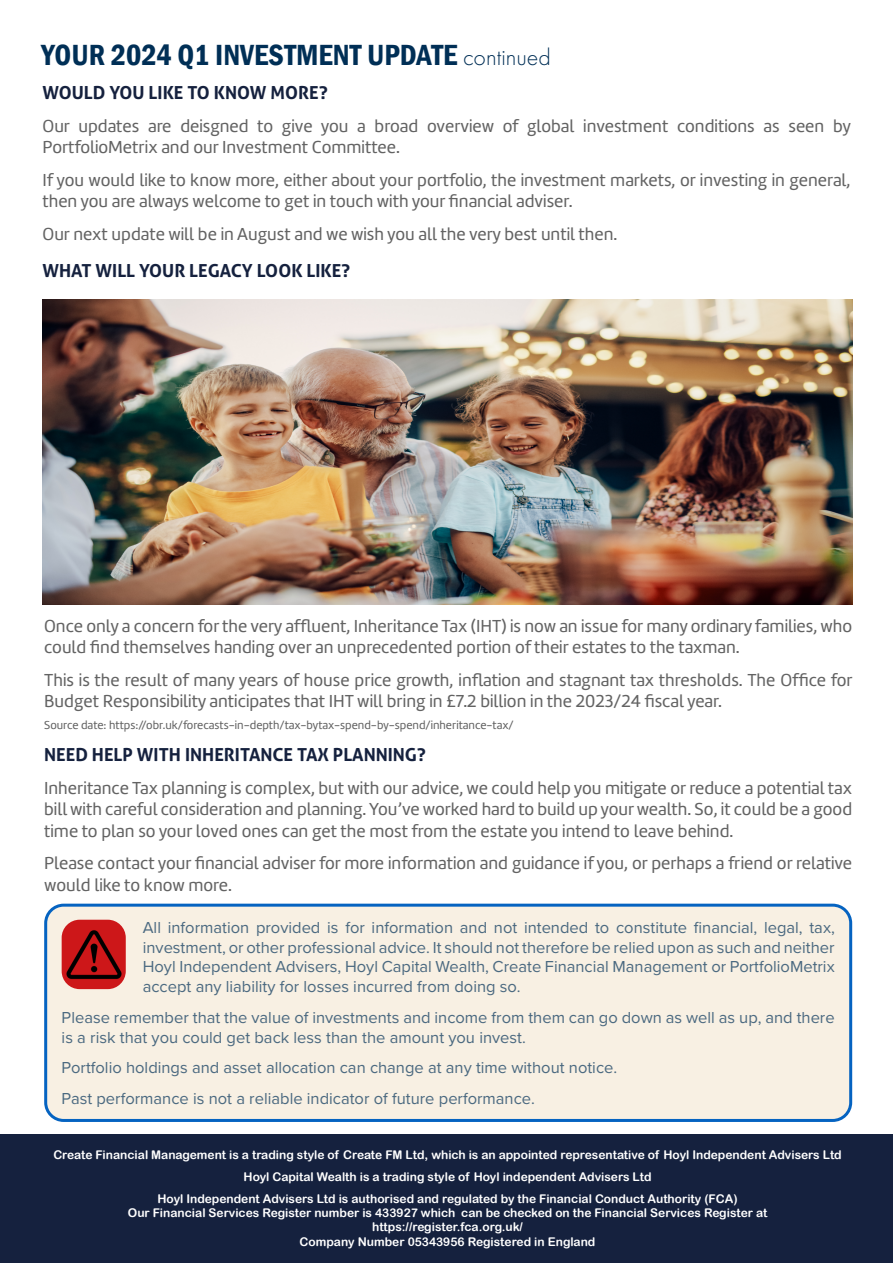
<style>
.page{position:relative;width:893px;height:1263px;background:#fff}
.page>*{position:absolute;margin:0;border:0;box-sizing:border-box;transform-origin:0 0}
.t1{font:600 condensed 30px "Franklin Gothic";color:#002f56}
.t2{font:18px/21.6px "Marine";color:#636363}
.t3{font:700 18px "Aller";color:#15213e}
.t4{font:16.5px/19.8px "Proxima Nova";color:#002f56}
.t5{font:12px/21.6px "Arial Rounded MT Bold";color:#fff;text-align:center}
.t6{font:12px "Marine";color:#636363}
.s1{font-family:"Futura PT";font-weight:300;font-stretch:normal;font-size:24px}
</style>
<div class="page">
<div style="left:0;top:1135px;width:893px;height:128px;background:#15213e"></div>
<div style="left:46px;top:905px;width:805px;height:215px;background:#f8f0e3;border-radius:18px"></div>
<div style="left:44px;top:904px;width:808px;height:218px;border:3px solid #0563c1;border-radius:18px"></div>
<img style="left:62px;top:920px;width:64px;height:69px">
<img style="left:42px;top:299px;width:810px;height:305px">
<h1 class="t1" style="left:42px;top:34px;width:511px">YOUR 2024 Q1 INVESTMENT UPDATE <span class="s1">continued</span></h1>
<p class="t3" style="left:42px;top:81px;width:287px">WOULD YOU LIKE TO KNOW MORE?</p>
<p class="t2" style="left:42px;top:115px;width:810px">Our updates are deisgned to give you a broad overview of global investment conditions as seen by<br>PortfolioMetrix and our Investment Committee.</p>
<p class="t2" style="left:42px;top:169px;width:810px">If you would like to know more, either about your portfolio, the investment markets, or investing in general, then you are always welcome to get in touch with your financial adviser.</p>
<p class="t2" style="left:42px;top:223px;width:576px">Our next update will be in August and we wish you all the very best until then.</p>
<p class="t3" style="left:42px;top:259px;width:309px">WHAT WILL YOUR LEGACY LOOK LIKE?</p>
<p class="t2" style="left:44px;top:615px;width:809px">Once only a concern for the very affluent, Inheritance Tax (IHT) is now an issue for many ordinary families, who could find themselves handing over an unprecedented portion of their estates to the taxman.</p>
<p class="t2" style="left:44px;top:669px;width:810px">This is the result of many years of house price growth, inflation and stagnant tax thresholds. The Office for<br>Budget Responsibility anticipates that IHT will bring in £7.2 billion in the 2023/24 fiscal year.</p>
<p class="t6" style="left:44px;top:717px;width:471px">Source date: https://obr.uk/forecasts-in-depth/tax-bytax-spend-by-spend/inheritance-tax/</p>
<p class="t3" style="left:44px;top:743px;width:383px">NEED HELP WITH INHERITANCE TAX PLANNING?</p>
<p class="t2" style="left:44px;top:777px;width:809px;text-align:justify">Inheritance Tax planning is complex, but with our advice, we could help you mitigate or reduce a potential tax bill with careful consideration and planning. You’ve worked hard to build up your wealth. So, it could be a good time to plan so your loved ones can get the most from the estate you intend to leave behind.</p>
<p class="t2" style="left:44px;top:852px;width:809px">Please contact your financial adviser for more information and guidance if you, or perhaps a friend or relative would like to know more.</p>
<p class="t4" style="left:143px;top:917px;width:693px;text-align:justify">All information provided is for information and not intended to constitute financial, legal, tax, investment, or other professional advice. It should not therefore be relied upon as such and neither Hoyl Independent Advisers, Hoyl Capital Wealth, Create Financial Management or PortfolioMetrix accept any liability for losses incurred from doing so.</p>
<p class="t4" style="left:62px;top:1007px;width:774px">Please remember that the value of investments and income from them can go down as well as up, and there is a risk that you could get back less than the amount you invest.</p>
<p class="t4" style="left:62px;top:1052px;width:557px;line-height:30.6px">Portfolio holdings and asset allocation can change at any time without notice.<br>Past performance is not a reliable indicator of future performance.</p>
<p class="t5" style="left:53px;top:1144px;width:790px">Create Financial Management is a trading style of Create FM Ltd, which is an appointed representative of Hoyl Independent Advisers Ltd<br>Hoyl Capital Wealth is a trading style of Hoyl independent Advisers Ltd<br>Hoyl Independent Advisers Ltd is authorised and regulated by the Financial Conduct Authority (FCA)</p>
<p class="t5" style="left:128px;top:1205px;width:641px;line-height:14.4px">Our Financial Services Register number is 433927 which can be checked on the Financial Services Register at https://register.fca.org.uk/<br>Company Number 05343956 Registered in England</p>
</div>
